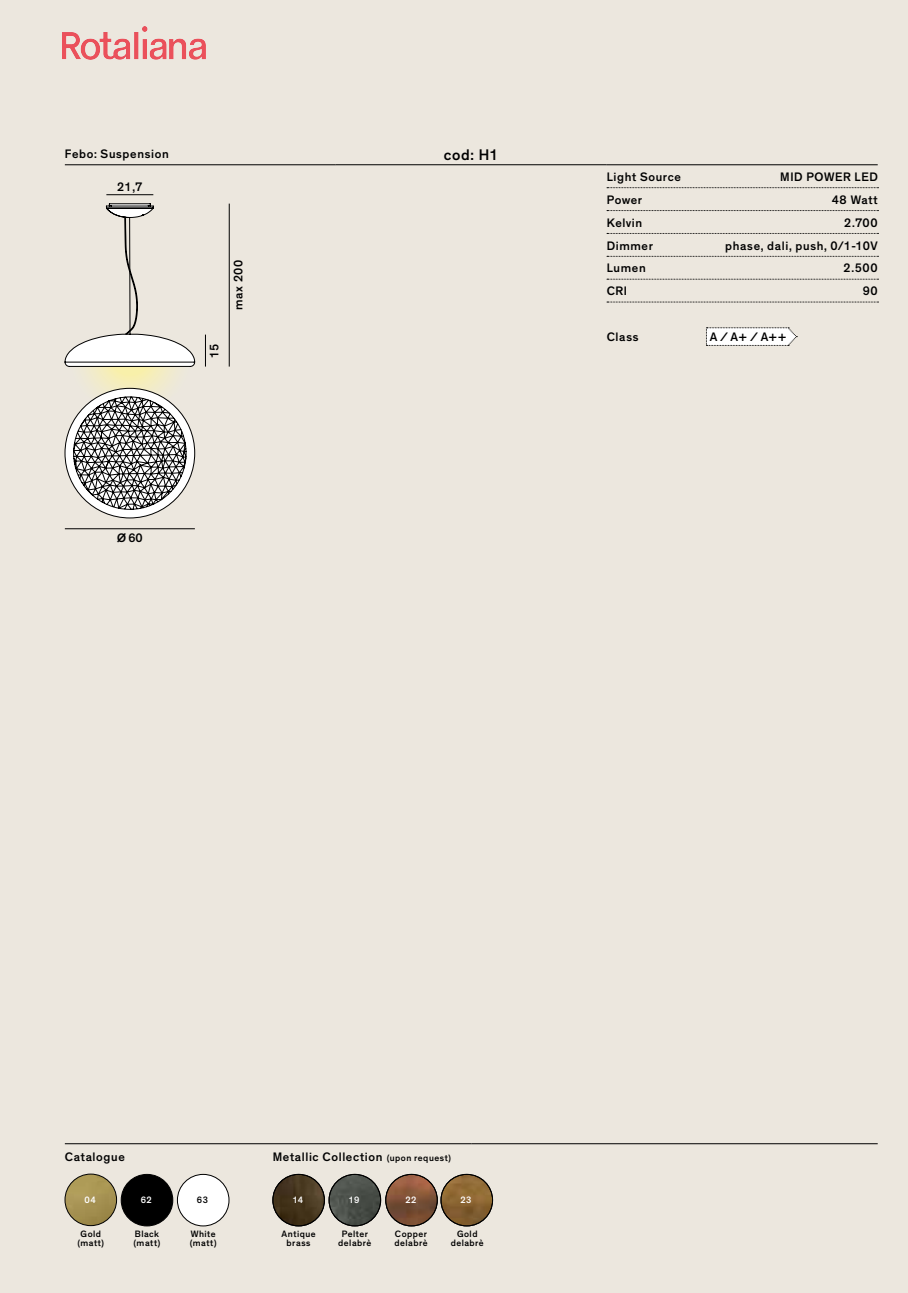
<style>
.page{position:relative;width:908px;height:1293px;background:#fff}
.page>*{position:absolute;margin:0;border:0;box-sizing:border-box;transform-origin:0 0}
.t1{font:500 15.2px "Theinhardt";color:#000}
.t2{font:500 12.2px "Theinhardt";letter-spacing:.055em;color:#000}
.t3{font:500 9.2px/9.2px "Theinhardt";letter-spacing:.055em;color:#000;text-align:center}
.t4{font:500 9.2px "Theinhardt";letter-spacing:.035em;color:#fff}
.s1{font-size:9.2px}
</style>
<div class="page">
<div style="left:0;top:0;width:907px;height:1293px;background:#ece7de"></div>
<hr style="left:65px;top:164px;width:270px;height:1px;background:#000">
<hr style="left:335px;top:164px;width:271px;height:1px;background:#000">
<hr style="left:606px;top:164px;width:271px;height:1px;background:#000">
<svg style="left:606px;top:187px;width:272px;height:1px"></svg>
<svg style="left:606px;top:210px;width:272px;height:1px"></svg>
<svg style="left:606px;top:233px;width:272px;height:1px"></svg>
<svg style="left:606px;top:256px;width:272px;height:1px"></svg>
<svg style="left:606px;top:279px;width:272px;height:1px"></svg>
<svg style="left:606px;top:302px;width:272px;height:1px"></svg>
<svg style="left:706px;top:327px;width:91px;height:19px;background:#edeceb"></svg>
<hr style="left:65px;top:528px;width:130px;height:1px;background:#000">
<hr style="left:205px;top:334px;width:1px;height:32px;background:#000">
<hr style="left:229px;top:204px;width:1px;height:162px;background:#000">
<svg style="left:64px;top:203px;width:132px;height:315px"></svg>
<hr style="left:106px;top:194px;width:47px;height:1px;background:#000">
<hr style="left:65px;top:1143px;width:406px;height:1px;background:#000">
<hr style="left:471px;top:1143px;width:406px;height:1px;background:#000">
<div style="left:121px;top:1174px;width:52px;height:52px;background:#000;border-radius:50%"></div>
<div style="left:121px;top:1174px;width:52px;height:52px;border:1px solid #000;border-radius:50%"></div>
<div style="left:177px;top:1174px;width:52px;height:52px;background:#fff;border-radius:50%"></div>
<div style="left:177px;top:1174px;width:52px;height:52px;border:1px solid #000;border-radius:50%"></div>
<img style="left:65px;top:1174px;width:51px;height:51px;border-radius:26px">
<div style="left:65px;top:1174px;width:52px;height:51px;border:1px solid #000;border-radius:50%"></div>
<img style="left:273px;top:1174px;width:51px;height:52px;border-radius:26px">
<img style="left:329px;top:1174px;width:51px;height:52px;border-radius:26px">
<img style="left:385px;top:1174px;width:52px;height:52px;border-radius:26px">
<img style="left:441px;top:1174px;width:51px;height:52px;border-radius:26px">
<div style="left:272px;top:1174px;width:52px;height:52px;border:1px solid #000;border-radius:50%"></div>
<div style="left:329px;top:1174px;width:51px;height:52px;border:1px solid #000;border-radius:50%"></div>
<div style="left:385px;top:1174px;width:52px;height:52px;border:1px solid #000;border-radius:50%"></div>
<div style="left:440px;top:1174px;width:52px;height:52px;border:1px solid #000;border-radius:50%"></div>
<img style="left:62px;top:27px;width:144px;height:32px">
<p class="t2" style="left:65px;top:146px;width:105px">Febo: Suspension</p>
<p class="t1" style="left:443px;top:146px;width:56px">cod: H1</p>
<p class="t2" style="left:117px;top:179px;width:27px">21,7</p>
<p class="t2" style="left:207px;top:357px;width:16px;rotate:-90deg">15</p>
<p class="t2" style="left:231px;top:310px;width:52px;rotate:-90deg">max 200</p>
<p class="t2" style="left:117px;top:530px;width:27px">Ø 60</p>
<p class="t2" style="left:606px;top:169px;width:76px">Light Source</p>
<p class="t2" style="left:779px;top:169px;width:99px">MID POWER LED</p>
<p class="t2" style="left:606px;top:192px;width:37px">Power</p>
<p class="t2" style="left:831px;top:192px;width:47px">48 Watt</p>
<p class="t2" style="left:606px;top:215px;width:37px">Kelvin</p>
<p class="t2" style="left:843px;top:215px;width:35px">2.700</p>
<p class="t2" style="left:606px;top:238px;width:48px">Dimmer</p>
<p class="t2" style="left:724px;top:238px;width:154px">phase, dali, push, 0/1-10V</p>
<p class="t2" style="left:606px;top:261px;width:40px">Lumen</p>
<p class="t2" style="left:843px;top:261px;width:36px">2.500</p>
<p class="t2" style="left:606px;top:284px;width:22px">CRI</p>
<p class="t2" style="left:862px;top:284px;width:17px">90</p>
<p class="t2" style="left:606px;top:329px;width:33px">Class</p>
<p class="t2" style="left:709px;top:329px;width:79px">A ⁄ A+ ⁄ A++</p>
<p class="t2" style="left:65px;top:1149px;width:61px">Catalogue</p>
<p class="t4" style="left:84px;top:1194px;width:13px">04</p>
<p class="t3" style="left:77px;top:1229px;width:29px">Gold (matt)</p>
<p class="t4" style="left:141px;top:1194px;width:13px">62</p>
<p class="t3" style="left:133px;top:1229px;width:29px;text-align:left">Black (matt)</p>
<p class="t3" style="left:197px;top:1195px;width:13px">63</p>
<p class="t3" style="left:189px;top:1229px;width:29px;text-align:left">White (matt)</p>
<p class="t2" style="left:272px;top:1149px;width:180px">Metallic Collection <span class="s1">(upon request)</span></p>
<p class="t4" style="left:292px;top:1194px;width:12px">14</p>
<p class="t4" style="left:349px;top:1194px;width:12px">19</p>
<p class="t4" style="left:405px;top:1194px;width:13px">22</p>
<p class="t4" style="left:460px;top:1194px;width:13px">23</p>
<p class="t3" style="left:281px;top:1229px;width:36px">Antique brass</p>
<p class="t3" style="left:450px;top:1229px;width:35px">Gold delabrè</p>
<p class="t3" style="left:338px;top:1229px;width:35px">Pelter delabrè</p>
<p class="t3" style="left:394px;top:1229px;width:35px;text-align:left">Copper delabrè</p>
</div>
